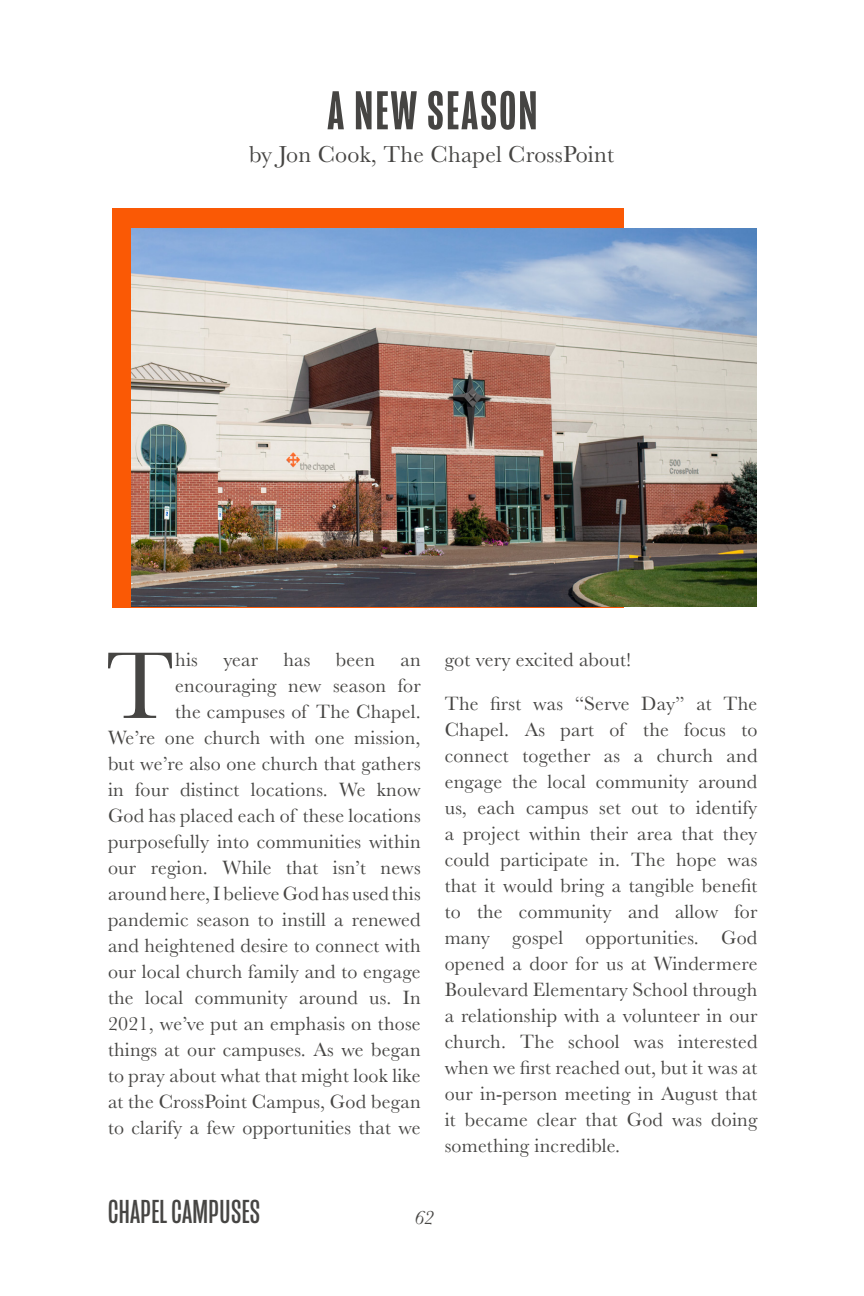
<style>
.page{position:relative;width:864px;height:1296px;background:#fff}
.page>*{position:absolute;margin:0;border:0;box-sizing:border-box;transform-origin:0 0}
.KC_Body_Copy{font:98.6px "Baskerville";color:#464543}
.t1{font:500 56px "Mongoose";letter-spacing:.04em;color:#464543}
.t2{font:34px "Mongoose";letter-spacing:.01em;color:#464543}
.t3{font:24px "Baskerville";letter-spacing:.01em;color:#464543}
.KC_Body_Copy-2{font:20px/26px "Baskerville";letter-spacing:.01em;color:#464543;text-align:right}
.t4{font:italic 20px "Baskerville";color:#464543}
</style>
<div class="page">
<div style="left:112px;top:209px;width:512px;height:399px;background:#fa5905"></div>
<img style="left:131px;top:229px;width:626px;height:378px">
<p class="t1" style="left:327px;top:79px;width:212px">A NEW SEASON</p>
<p class="t3" style="left:249px;top:139px;width:367px">by Jon Cook, The Chapel CrossPoint</p>
<p class="KC_Body_Copy" style="left:105px;top:623px;width:70px">T</p>
<p class="KC_Body_Copy-2" style="left:175px;top:647px;width:24px">his</p>
<p class="KC_Body_Copy-2" style="left:223px;top:647px;width:36px">year</p>
<p class="KC_Body_Copy-2" style="left:283px;top:647px;width:29px">has</p>
<p class="KC_Body_Copy-2" style="left:336px;top:647px;width:41px">been</p>
<p class="KC_Body_Copy-2" style="left:108px;top:647px;width:314px">an<br>encouraging new season for<br>the campuses of The Chapel.<br>We’re one church with one mission, but we’re also one church that gathers in four distinct locations. We know God has placed each of these locations purposefully into communities within our region. While that isn’t news around here, I believe God has used this pandemic season to instill a renewed and heightened desire to connect with our local church family and to engage the local community around us. In 2021, we’ve put an emphasis on those things at our campuses. As we began to pray about what that might look like at the CrossPoint Campus, God began to clarify a few opportunities that we</p>
<p class="KC_Body_Copy-2" style="left:445px;top:647px;width:188px">got very excited about!</p>
<p class="KC_Body_Copy-2" style="left:445px;top:691px;width:314px;text-align:justify">The first was “Serve Day” at The Chapel. As part of the focus to connect together as a church and engage the local community around us, each campus set out to identify a project within their area that they could participate in. The hope was that it would bring a tangible benefit to the community and allow for many gospel opportunities. God opened a door for us at Windermere Boulevard Elementary School through a relationship with a volunteer in our church. The school was interested when we first reached out, but it was at our in-person meeting in August that it became clear that God was doing something incredible.</p>
<p class="t2" style="left:108px;top:1192px;width:154px">CHAPEL CAMPUSES</p>
<p class="t4" style="left:414px;top:1204px;width:21px">62</p>
</div>
